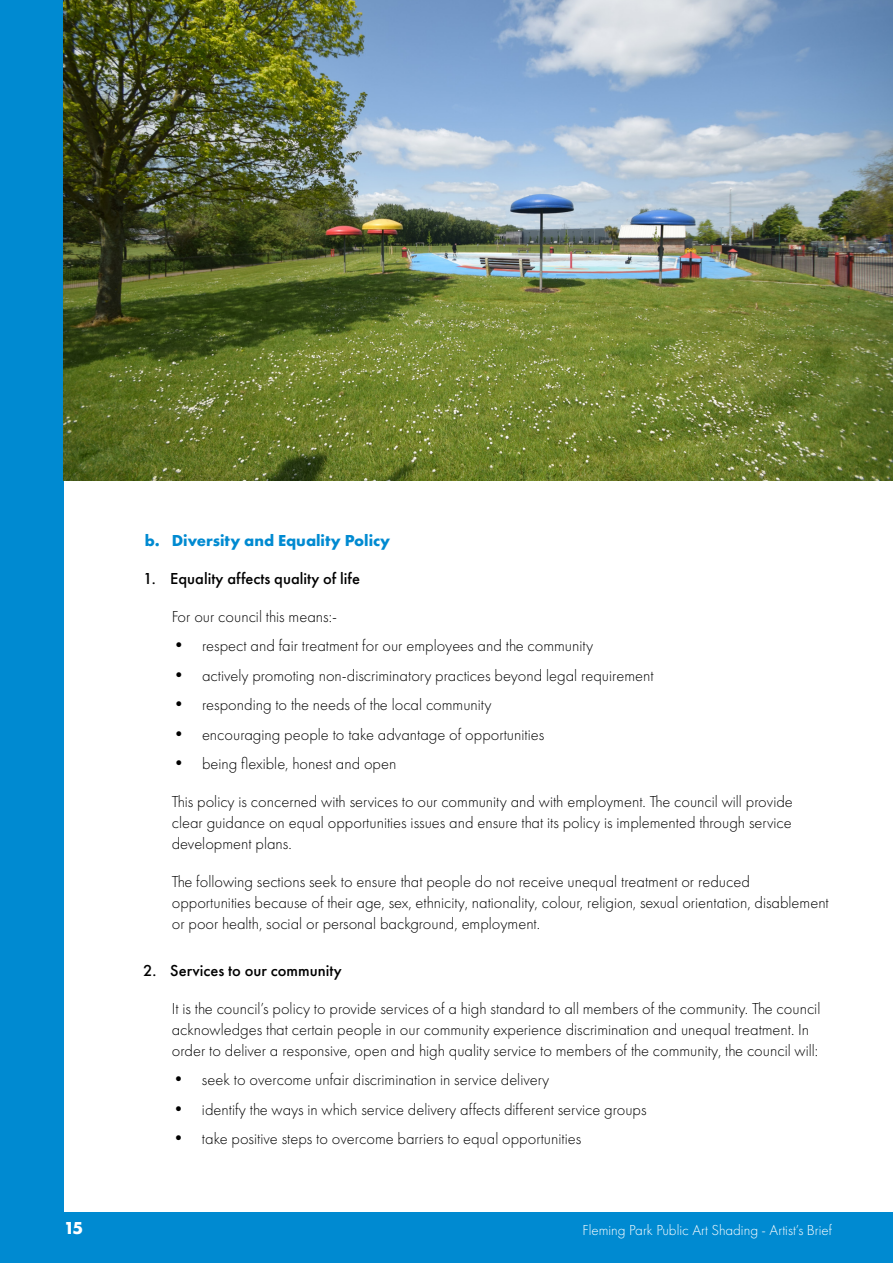
<style>
.page{position:relative;width:893px;height:1263px;background:#fff}
.page>*{position:absolute;margin:0;border:0;box-sizing:border-box;transform-origin:0 0}
.t1{font:700 18px "Futura PT";color:#fff}
.t2{font:300 16.5px/21px "Futura PT";color:#000}
.t3{font:500 16.5px "Futura PT";color:#000}
.t4{font:700 16.5px "Futura PT";color:#008ad1}
.t5{font:300 15px "Futura PT";color:#fff}
</style>
<div class="page">
<div style="left:0;top:0;width:64px;height:1212px;background:#008ad1"></div>
<img style="left:64px;top:0;width:829px;height:480px">
<div style="left:0;top:1212px;width:893px;height:51px;background:#008ad1"></div>
<p class="t4" style="left:145px;top:529px;width:247px">b. Diversity and Equality Policy</p>
<p class="t3" style="left:143px;top:568px;width:218px">1. Equality affects quality of life</p>
<p class="t2" style="left:172px;top:606px;width:167px">For our council this means:-</p>
<p class="t2" style="left:175px;top:635px;width:420px">• respect and fair treatment for our employees and the community</p>
<p class="t2" style="left:175px;top:665px;width:480px">• actively promoting non-discriminatory practices beyond legal requirement</p>
<p class="t2" style="left:175px;top:694px;width:318px">• responding to the needs of the local community</p>
<p class="t2" style="left:175px;top:724px;width:371px">• encouraging people to take advantage of opportunities</p>
<p class="t2" style="left:175px;top:753px;width:223px">• being flexible, honest and open</p>
<p class="t2" style="left:172px;top:791px;width:623px;text-align:justify">This policy is concerned with services to our community and with employment. The council will provide clear guidance on equal opportunities issues and ensure that its policy is implemented through service development plans.</p>
<p class="t2" style="left:172px;top:871px;width:659px">The following sections seek to ensure that people do not receive unequal treatment or reduced opportunities because of their age, sex, ethnicity, nationality, colour, religion, sexual orientation, disablement or poor health, social or personal background, employment.</p>
<p class="t3" style="left:143px;top:960px;width:200px">2. Services to our community</p>
<p class="t2" style="left:172px;top:998px;width:650px">It is the council’s policy to provide services of a high standard to all members of the community. The council acknowledges that certain people in our community experience discrimination and unequal treatment. In order to deliver a responsive, open and high quality service to members of the community, the council will:</p>
<p class="t2" style="left:175px;top:1069px;width:376px">• seek to overcome unfair discrimination in service delivery</p>
<p class="t2" style="left:175px;top:1099px;width:473px">• identify the ways in which service delivery affects different service groups</p>
<p class="t2" style="left:175px;top:1128px;width:408px">• take positive steps to overcome barriers to equal opportunities</p>
<p class="t1" style="left:64px;top:1216px;width:21px">15</p>
<p class="t5" style="left:583px;top:1221px;width:251px">Fleming Park Public Art Shading - Artist’s Brief</p>
</div>
